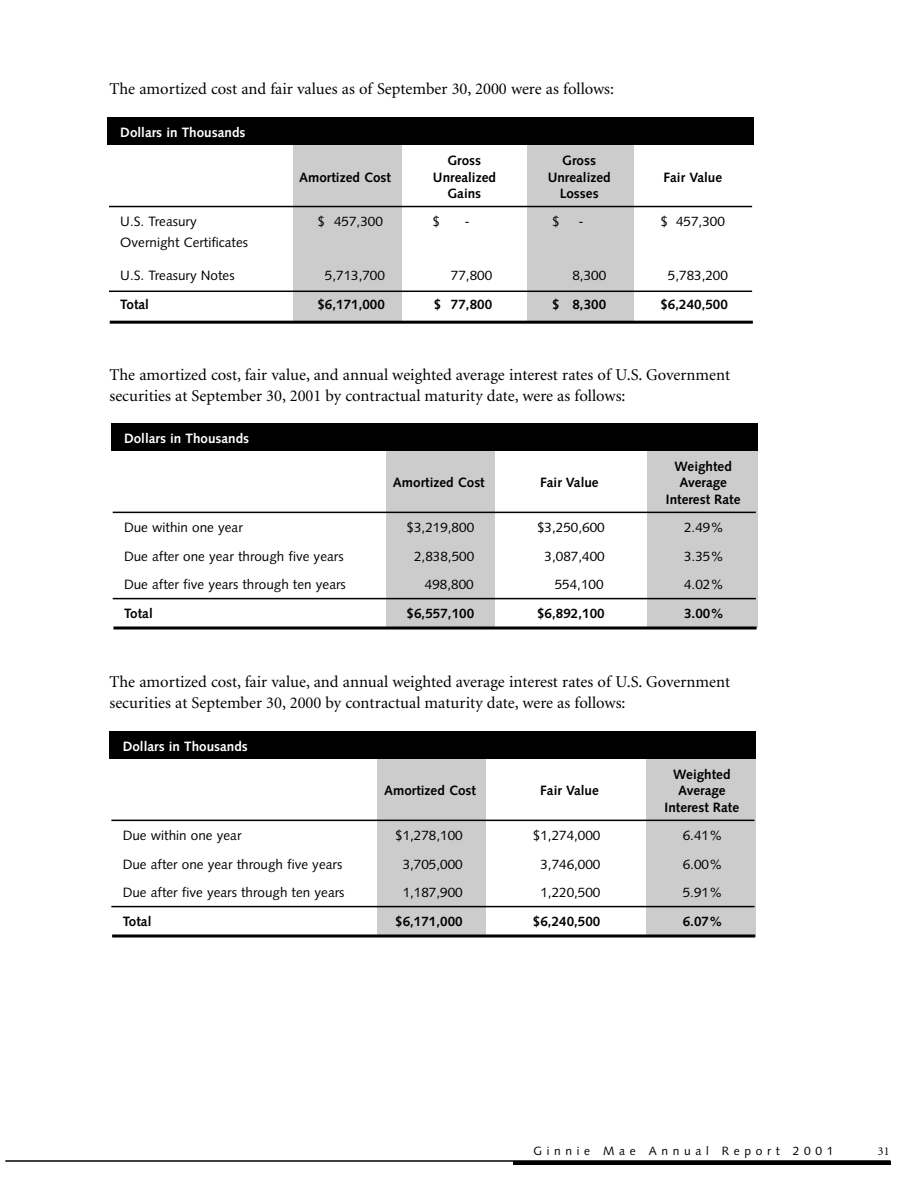
<style>
.page{position:relative;width:918px;height:1188px;background:#fff}
.page>*{position:absolute;margin:0;border:0;box-sizing:border-box;transform-origin:0 0}
.t1{font:16.5px/21px "Minion";color:#000}
.t2{font:13.5px "Syntax";color:#000}
.t3{font:700 13.5px/16.2px "Syntax";color:#000;text-align:center}
.t4{font:700 13.5px "Syntax";color:#fff}
.t5{font:12px "Syntax";letter-spacing:.39em;color:#000}
.t6{font:12px "Minion";color:#000}
</style>
<div class="page">
<hr style="left:5px;top:1160px;width:886px;height:2px;background:#000">
<hr style="left:513px;top:1161px;width:378px;height:4px;background:#000">
<div style="left:294px;top:134px;width:108px;height:187px;background:#ccc"></div>
<div style="left:527px;top:134px;width:107px;height:187px;background:#ccc"></div>
<div style="left:107px;top:117px;width:647px;height:28px;background:#000"></div>
<hr style="left:109px;top:206px;width:643px;height:1px;background:#000">
<hr style="left:109px;top:291px;width:643px;height:1px;background:#000">
<hr style="left:110px;top:321px;width:643px;height:3px;background:#000">
<div style="left:386px;top:444px;width:109px;height:184px;background:#ccc"></div>
<div style="left:647px;top:444px;width:111px;height:184px;background:#ccc"></div>
<div style="left:111px;top:423px;width:646px;height:28px;background:#000"></div>
<hr style="left:113px;top:512px;width:643px;height:1px;background:#000">
<hr style="left:113px;top:598px;width:643px;height:1px;background:#000">
<hr style="left:113px;top:627px;width:644px;height:3px;background:#000">
<div style="left:377px;top:746px;width:108px;height:190px;background:#ccc"></div>
<div style="left:646px;top:746px;width:109px;height:190px;background:#ccc"></div>
<div style="left:109px;top:731px;width:647px;height:28px;background:#000"></div>
<hr style="left:111px;top:820px;width:643px;height:1px;background:#000">
<hr style="left:111px;top:906px;width:643px;height:1px;background:#000">
<svg style="left:112px;top:934px;width:643px;height:4px;background:#3d3d3d"></svg>
<p class="t1" style="left:110px;top:80px;width:506px">The amortized cost and fair values as of September 30, 2000 were as follows:</p>
<p class="t4" style="left:120px;top:127px;width:127px">Dollars in Thousands</p>
<p class="t3" style="left:448px;top:154px;width:35px">Gross</p>
<p class="t3" style="left:562px;top:154px;width:35px">Gross</p>
<p class="t3" style="left:299px;top:170px;width:93px">Amortized Cost</p>
<p class="t3" style="left:433px;top:170px;width:64px">Unrealized</p>
<p class="t3" style="left:548px;top:170px;width:64px">Unrealized</p>
<p class="t3" style="left:663px;top:170px;width:60px">Fair Value</p>
<p class="t3" style="left:448px;top:186px;width:35px">Gains</p>
<p class="t3" style="left:560px;top:186px;width:40px">Losses</p>
<p class="t2" style="left:120px;top:216px;width:78px">U.S. Treasury</p>
<p class="t2" style="left:317px;top:216px;width:67px">$ 457,300</p>
<p class="t2" style="left:432px;top:216px;width:9px">$</p>
<p class="t2" style="left:465px;top:216px;width:7px">-</p>
<p class="t2" style="left:552px;top:216px;width:9px">$</p>
<p class="t2" style="left:578px;top:216px;width:7px">-</p>
<p class="t2" style="left:660px;top:216px;width:66px">$ 457,300</p>
<p class="t2" style="left:120px;top:237px;width:129px">Overnight Certificates</p>
<p class="t2" style="left:120px;top:270px;width:116px">U.S. Treasury Notes</p>
<p class="t2" style="left:325px;top:270px;width:62px">5,713,700</p>
<p class="t2" style="left:451px;top:270px;width:43px">77,800</p>
<p class="t2" style="left:572px;top:270px;width:35px">8,300</p>
<p class="t2" style="left:668px;top:270px;width:62px">5,783,200</p>
<p class="t3" style="left:120px;top:297px;width:30px">Total</p>
<p class="t3" style="left:317px;top:297px;width:69px">$6,171,000</p>
<p class="t3" style="left:434px;top:297px;width:60px">$ 77,800</p>
<p class="t3" style="left:552px;top:297px;width:56px">$ 8,300</p>
<p class="t3" style="left:660px;top:297px;width:69px">$6,240,500</p>
<p class="t1" style="left:110px;top:366px;width:622px">The amortized cost, fair value, and annual weighted average interest rates of U.S. Government securities at September 30, 2001 by contractual maturity date, were as follows:</p>
<p class="t4" style="left:124px;top:433px;width:127px">Dollars in Thousands</p>
<p class="t3" style="left:675px;top:460px;width:59px">Weighted</p>
<p class="t3" style="left:393px;top:476px;width:93px">Amortized Cost</p>
<p class="t3" style="left:540px;top:476px;width:60px">Fair Value</p>
<p class="t3" style="left:666px;top:476px;width:76px">Average<br>Interest Rate</p>
<p class="t2" style="left:124px;top:522px;width:120px">Due within one year</p>
<p class="t2" style="left:407px;top:522px;width:69px">$3,219,800</p>
<p class="t2" style="left:537px;top:522px;width:69px">$3,250,600</p>
<p class="t2" style="left:684px;top:522px;width:41px">2.49%</p>
<p class="t2" style="left:124px;top:551px;width:221px">Due after one year through five years</p>
<p class="t2" style="left:414px;top:551px;width:62px">2,838,500</p>
<p class="t2" style="left:545px;top:551px;width:62px">3,087,400</p>
<p class="t2" style="left:684px;top:551px;width:41px">3.35%</p>
<p class="t2" style="left:124px;top:579px;width:223px">Due after five years through ten years</p>
<p class="t2" style="left:425px;top:579px;width:50px">498,800</p>
<p class="t2" style="left:555px;top:579px;width:50px">554,100</p>
<p class="t2" style="left:684px;top:579px;width:41px">4.02%</p>
<p class="t3" style="left:124px;top:606px;width:30px">Total</p>
<p class="t3" style="left:407px;top:606px;width:69px">$6,557,100</p>
<p class="t3" style="left:537px;top:606px;width:69px">$6,892,100</p>
<p class="t3" style="left:684px;top:606px;width:41px">3.00%</p>
<p class="t1" style="left:110px;top:673px;width:622px">The amortized cost, fair value, and annual weighted average interest rates of U.S. Government securities at September 30, 2000 by contractual maturity date, were as follows:</p>
<p class="t4" style="left:123px;top:741px;width:127px">Dollars in Thousands</p>
<p class="t3" style="left:673px;top:768px;width:59px">Weighted</p>
<p class="t3" style="left:384px;top:784px;width:93px">Amortized Cost</p>
<p class="t3" style="left:540px;top:784px;width:60px">Fair Value</p>
<p class="t3" style="left:665px;top:784px;width:76px">Average<br>Interest Rate</p>
<p class="t2" style="left:123px;top:830px;width:120px">Due within one year</p>
<p class="t2" style="left:395px;top:830px;width:69px">$1,278,100</p>
<p class="t2" style="left:533px;top:830px;width:69px">$1,274,000</p>
<p class="t2" style="left:683px;top:830px;width:41px">6.41%</p>
<p class="t2" style="left:123px;top:858px;width:221px">Due after one year through five years</p>
<p class="t2" style="left:403px;top:858px;width:62px">3,705,000</p>
<p class="t2" style="left:540px;top:858px;width:62px">3,746,000</p>
<p class="t2" style="left:683px;top:858px;width:41px">6.00%</p>
<p class="t2" style="left:123px;top:887px;width:223px">Due after five years through ten years</p>
<p class="t2" style="left:403px;top:887px;width:62px">1,187,900</p>
<p class="t2" style="left:540px;top:887px;width:62px">1,220,500</p>
<p class="t2" style="left:683px;top:887px;width:41px">5.91%</p>
<p class="t3" style="left:123px;top:914px;width:30px">Total</p>
<p class="t3" style="left:395px;top:914px;width:69px">$6,171,000</p>
<p class="t3" style="left:533px;top:914px;width:69px">$6,240,500</p>
<p class="t3" style="left:683px;top:914px;width:41px">6.07%</p>
<p class="t5" style="left:533px;top:1146px;width:302px">Ginnie Mae Annual Report 2001</p>
<p class="t6" style="left:878px;top:1146px;width:13px">31</p>
</div>
